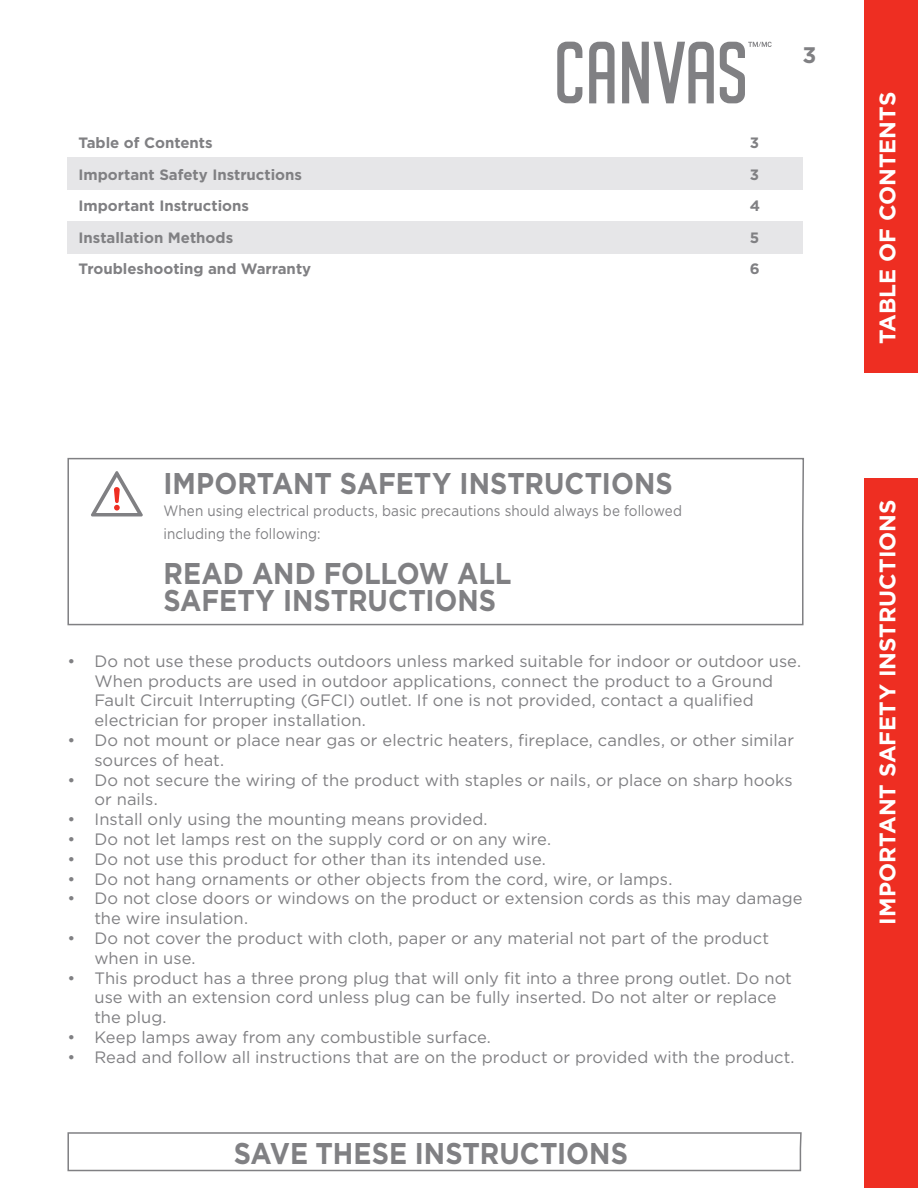
<style>
.page{position:relative;width:918px;height:1188px;background:#fff}
.page>*{position:absolute;margin:0;border:0;box-sizing:border-box;transform-origin:0 0}
.t1{font:700 30px/27px "Gotham";color:#808083;scale:.9 1}
.t2{font:700 22.5px "Gotham";color:#fff}
.t3{font:700 22.5px "Gotham";color:#808083}
.t4{font:16.5px/19.8px "Gotham";color:#808083}
.t5{font:700 15px "Gotham";color:#808083}
.t6{font:15px/22.5px "Gotham";letter-spacing:.005em;color:#808083;scale:.9 1}
</style>
<div class="page">
<div style="left:864px;top:0;width:54px;height:373px;background:#ee2e22"></div>
<div style="left:864px;top:478px;width:54px;height:710px;background:#ee2e22"></div>
<svg style="left:557px;top:42px;width:25px;height:61px"></svg>
<svg style="left:589px;top:42px;width:26px;height:61px"></svg>
<svg style="left:622px;top:42px;width:92px;height:61px"></svg>
<svg style="left:720px;top:42px;width:52px;height:61px"></svg>
<div style="left:68px;top:157px;width:735px;height:33px;background:#e6e6e8"></div>
<div style="left:68px;top:221px;width:735px;height:33px;background:#e6e6e8"></div>
<svg style="left:67px;top:1132px;width:735px;height:40px"></svg>
<svg style="left:67px;top:457px;width:737px;height:169px"></svg>
<svg style="left:91px;top:471px;width:52px;height:45px"></svg>
<p class="t5" style="left:79px;top:135px;width:136px">Table of Contents</p>
<p class="t5" style="left:750px;top:135px;width:11px">3</p>
<p class="t5" style="left:79px;top:166px;width:225px">Important Safety Instructions</p>
<p class="t5" style="left:750px;top:166px;width:11px">3</p>
<p class="t5" style="left:79px;top:198px;width:172px">Important Instructions</p>
<p class="t5" style="left:750px;top:198px;width:12px">4</p>
<p class="t5" style="left:79px;top:229px;width:156px">Installation Methods</p>
<p class="t5" style="left:750px;top:229px;width:11px">5</p>
<p class="t5" style="left:79px;top:261px;width:234px">Troubleshooting and Warranty</p>
<p class="t5" style="left:750px;top:261px;width:11px">6</p>
<h2 class="t3" style="left:803px;top:42px;width:15px">3</h2>
<h1 class="t1" style="left:163px;top:469px;width:567px">IMPORTANT SAFETY INSTRUCTIONS</h1>
<p class="t6" style="left:163px;top:499px;width:578px">When using electrical products, basic precautions should always be followed including the following:</p>
<h1 class="t1" style="left:163px;top:559px;width:388px">READ AND FOLLOW ALL<br>SAFETY INSTRUCTIONS</h1>
<p class="t4" style="left:94px;top:651px;width:708px;text-indent:-27px">• Do not use these products outdoors unless marked suitable for indoor or outdoor use.<br>When products are used in outdoor applications, connect the product to a Ground Fault Circuit Interrupting (GFCI) outlet. If one is not provided, contact a qualified electrician for proper installation.</p>
<p class="t4" style="left:94px;top:730px;width:701px;text-indent:-27px">• Do not mount or place near gas or electric heaters, fireplace, candles, or other similar sources of heat.</p>
<p class="t4" style="left:94px;top:770px;width:700px;text-indent:-27px">• Do not secure the wiring of the product with staples or nails, or place on sharp hooks or nails.</p>
<p class="t4" style="left:68px;top:809px;width:422px">• Install only using the mounting means provided.</p>
<p class="t4" style="left:68px;top:829px;width:485px">• Do not let lamps rest on the supply cord or on any wire.</p>
<p class="t4" style="left:68px;top:849px;width:480px">• Do not use this product for other than its intended use.</p>
<p class="t4" style="left:68px;top:869px;width:606px">• Do not hang ornaments or other objects from the cord, wire, or lamps.</p>
<p class="t4" style="left:94px;top:888px;width:710px;text-indent:-27px">• Do not close doors or windows on the product or extension cords as this may damage the wire insulation.</p>
<p class="t4" style="left:94px;top:928px;width:676px;text-indent:-27px">• Do not cover the product with cloth, paper or any material not part of the product when in use.</p>
<p class="t4" style="left:94px;top:968px;width:699px;text-indent:-27px">• This product has a three prong plug that will only fit into a three prong outlet. Do not use with an extension cord unless plug can be fully inserted. Do not alter or replace the plug.</p>
<p class="t4" style="left:68px;top:1027px;width:425px">• Keep lamps away from any combustible surface.</p>
<p class="t4" style="left:68px;top:1047px;width:729px">• Read and follow all instructions that are on the product or provided with the product.</p>
<h1 class="t1" style="left:234px;top:1139px;width:440px">SAVE THESE INSTRUCTIONS</h1>
<h2 class="t2" style="left:874px;top:344px;width:254px;rotate:-90deg">TABLE OF CONTENTS</h2>
<h2 class="t2" style="left:874px;top:925px;width:427px;rotate:-90deg">IMPORTANT SAFETY INSTRUCTIONS</h2>
</div>
